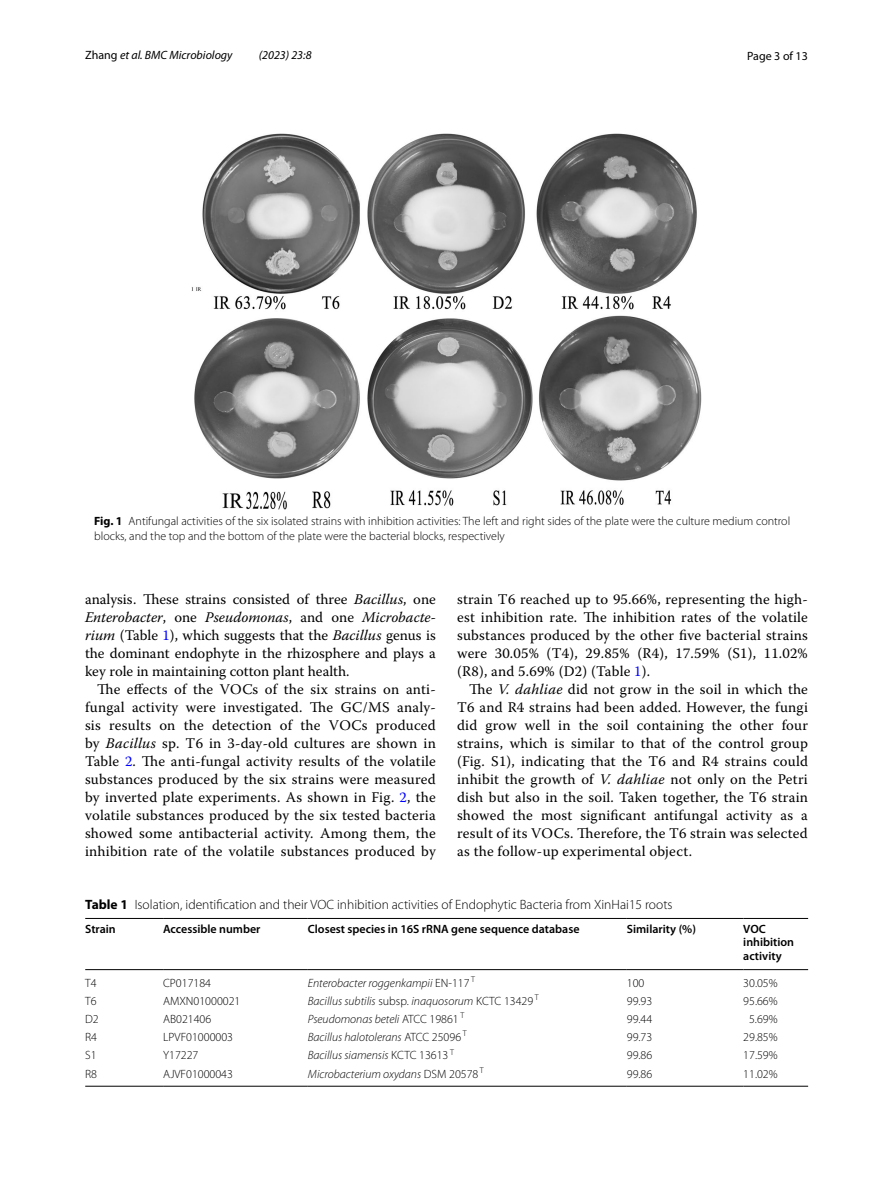
<style>
.page{position:relative;width:893px;height:1187px;background:#fff}
.page>*{position:absolute;margin:0;border:0;box-sizing:border-box;transform-origin:0 0}
.t1{font:14.7px/18px "Warnock Pro";letter-spacing:.015em;color:#000;text-align:justify}
.t2{font:300 13.5px "Myriad Pro";color:#000}
.t3{font:300 12px/15px "Myriad Pro";color:#000}
.t4{font:italic 300 12px "Myriad Pro";color:#000}
.t5{font:600 12px/13.5px "Myriad Pro";color:#000}
.t6{font:italic 12px "Myriad Pro";color:#000}
.t7{font:12px "Myriad Pro";color:#000}
.s1{font-style:normal}
.s2{font-weight:700}
.s3{font-style:italic}
.s4{color:#00f}
</style>
<div class="page">
<img style="left:191px;top:133px;width:511px;height:376px">
<hr style="left:85px;top:918px;width:78px;height:1px;background:#000">
<hr style="left:85px;top:969px;width:78px;height:1px;background:#000">
<hr style="left:163px;top:918px;width:145px;height:1px;background:#000">
<hr style="left:163px;top:969px;width:145px;height:1px;background:#000">
<hr style="left:308px;top:918px;width:319px;height:1px;background:#000">
<hr style="left:308px;top:969px;width:319px;height:1px;background:#000">
<hr style="left:627px;top:918px;width:116px;height:1px;background:#000">
<hr style="left:627px;top:969px;width:116px;height:1px;background:#000">
<hr style="left:743px;top:918px;width:65px;height:1px;background:#000">
<hr style="left:743px;top:969px;width:65px;height:1px;background:#000">
<hr style="left:85px;top:1085px;width:78px;height:1px;background:#000">
<hr style="left:163px;top:1085px;width:145px;height:1px;background:#000">
<hr style="left:308px;top:1085px;width:319px;height:1px;background:#000">
<hr style="left:627px;top:1085px;width:116px;height:1px;background:#000">
<hr style="left:743px;top:1085px;width:65px;height:1px;background:#000">
<p class="t6" style="left:85px;top:48px;width:149px"><span class="s1">Zhang</span> et al. BMC Microbiology</p>
<p class="t6" style="left:259px;top:48px;width:54px">(2023) 23:8</p>
<p class="t7" style="left:747px;top:48px;width:62px">Page 3 of 13</p>
<p class="t3" style="left:94px;top:513px;width:697px"><span class="s2">Fig. 1</span> Antifungal activities of the six isolated strains with inhibition activities: The left and right sides of the plate were the culture medium control blocks, and the top and the bottom of the plate were the bacterial blocks, respectively</p>
<p class="t1" style="left:85px;top:589px;width:352px">analysis. These strains consisted of three <span class="s3">Bacillus</span>, one <span class="s3">Enterobacter</span>, one <span class="s3">Pseudomonas</span>, and one <span class="s3">Microbacte&shy;rium</span> (Table <span class="s4">1</span>), which suggests that the <span class="s3">Bacillus</span> genus is the dominant endophyte in the rhizosphere and plays a key role in maintaining cotton plant health.</p>
<p class="t1" style="left:85px;top:679px;width:352px;text-indent:12px">The effects of the VOCs of the six strains on anti&shy;fungal activity were investigated. The GC/MS analy&shy;sis results on the detection of the VOCs produced by <span class="s3">Bacillus</span> sp. T6 in 3-day-old cultures are shown in Table <span class="s4">2</span>. The anti-fungal activity results of the volatile substances produced by the six strains were measured by inverted plate experiments. As shown in Fig. <span class="s4">2</span>, the volatile substances produced by the six tested bacteria showed some antibacterial activity. Among them, the inhibition rate of the volatile substances produced by</p>
<p class="t1" style="left:457px;top:589px;width:352px">strain T6 reached up to 95.66%, representing the high&shy;est inhibition rate. The inhibition rates of the volatile substances produced by the other five bacterial strains were 30.05% (T4), 29.85% (R4), 17.59% (S1), 11.02% (R8), and 5.69% (D2) (Table <span class="s4">1</span>).</p>
<p class="t1" style="left:457px;top:679px;width:352px;text-indent:12px">The <span class="s3">V. dahliae</span> did not grow in the soil in which the T6 and R4 strains had been added. However, the fungi did grow well in the soil containing the other four strains, which is similar to that of the control group (Fig. S1), indicating that the T6 and R4 strains could inhibit the growth of <span class="s3">V. dahliae</span> not only on the Petri dish but also in the soil. Taken together, the T6 strain showed the most significant antifungal activity as a result of its VOCs. Therefore, the T6 strain was selected as the follow-up experimental object.</p>
<p class="t2" style="left:85px;top:896px;width:589px"><span class="s2">Table 1</span> Isolation, identification and their VOC inhibition activities of Endophytic Bacteria from XinHai15 roots</p>
<p class="t5" style="left:85px;top:921px;width:32px">Strain</p>
<p class="t5" style="left:163px;top:921px;width:99px">Accessible number</p>
<p class="t5" style="left:308px;top:921px;width:273px">Closest species in 16S rRNA gene sequence database</p>
<p class="t5" style="left:627px;top:921px;width:71px">Similarity (%)</p>
<p class="t5" style="left:743px;top:921px;width:52px">VOC inhibition activity</p>
<p class="t3" style="left:85px;top:975px;width:13px">T4</p>
<p class="t3" style="left:163px;top:975px;width:49px">CP017184</p>
<p class="t4" style="left:308px;top:976px;width:169px">Enterobacter roggenkampii <span class="s1">EN-117</span> <sup>T</sup></p>
<p class="t3" style="left:627px;top:975px;width:19px">100</p>
<p class="t3" style="left:743px;top:975px;width:36px">30.05%</p>
<p class="t3" style="left:85px;top:993px;width:13px">T6</p>
<p class="t3" style="left:163px;top:993px;width:79px">AMXN01000021</p>
<p class="t4" style="left:308px;top:994px;width:232px">Bacillus subtilis <span class="s1">subsp.</span> inaquosorum <span class="s1">KCTC 13429</span> <sup>T</sup></p>
<p class="t3" style="left:627px;top:993px;width:27px">99.93</p>
<p class="t3" style="left:743px;top:993px;width:36px">95.66%</p>
<p class="t3" style="left:85px;top:1011px;width:15px">D2</p>
<p class="t3" style="left:163px;top:1011px;width:50px">AB021406</p>
<p class="t4" style="left:308px;top:1012px;width:158px">Pseudomonas beteli <span class="s1">ATCC 19861</span> <sup>T</sup></p>
<p class="t3" style="left:627px;top:1011px;width:27px">99.44</p>
<p class="t3" style="left:749px;top:1011px;width:30px">5.69%</p>
<p class="t3" style="left:85px;top:1029px;width:13px">R4</p>
<p class="t3" style="left:163px;top:1029px;width:71px">LPVF01000003</p>
<p class="t4" style="left:308px;top:1030px;width:160px">Bacillus halotolerans <span class="s1">ATCC 25096</span> <sup>T</sup></p>
<p class="t3" style="left:627px;top:1029px;width:27px">99.73</p>
<p class="t3" style="left:743px;top:1029px;width:36px">29.85%</p>
<p class="t3" style="left:85px;top:1047px;width:13px">S1</p>
<p class="t3" style="left:163px;top:1047px;width:37px">Y17227</p>
<p class="t4" style="left:308px;top:1048px;width:148px">Bacillus siamensis <span class="s1">KCTC 13613</span> <sup>T</sup></p>
<p class="t3" style="left:627px;top:1048px;width:27px">99.86</p>
<p class="t3" style="left:743px;top:1048px;width:36px">17.59%</p>
<p class="t3" style="left:85px;top:1066px;width:13px">R8</p>
<p class="t3" style="left:163px;top:1066px;width:71px">AJVF01000043</p>
<p class="t4" style="left:308px;top:1067px;width:177px">Microbacterium oxydans <span class="s1">DSM 20578</span> <sup>T</sup></p>
<p class="t3" style="left:627px;top:1066px;width:27px">99.86</p>
<p class="t3" style="left:743px;top:1066px;width:36px">11.02%</p>
</div>
